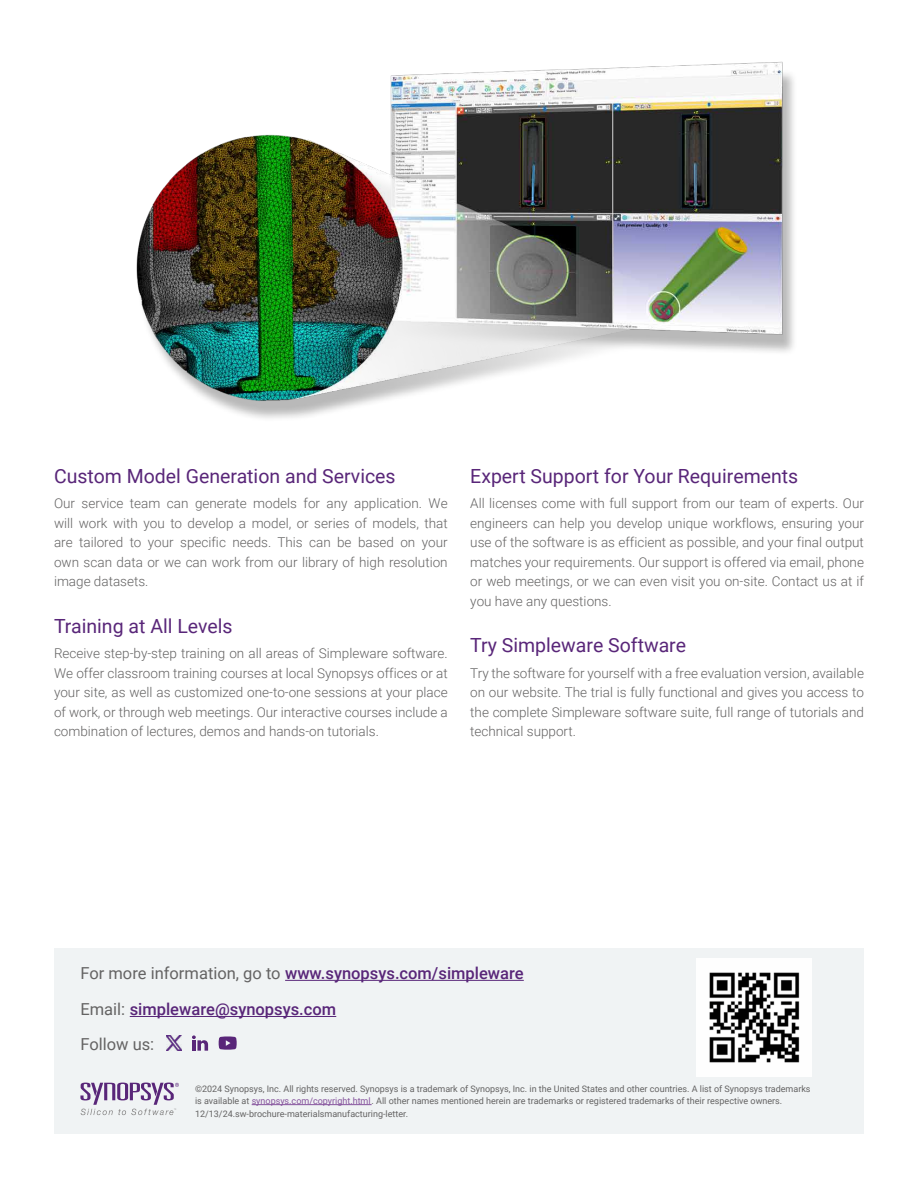
<style>
.page{position:relative;width:918px;height:1188px;background:#fff}
.page>*{position:absolute;margin:0;border:0;box-sizing:border-box;transform-origin:0 0}
.HEADING_1{font:19.5px "Roboto";color:#592679}
.BODY_COPY{font:500 16.5px "Roboto";color:#592679}
.t1{font:16.5px "Roboto";color:#646363}
.BODY_COPY-2{font:300 13.5px/19.5px "Roboto";color:#646363;text-align:justify}
.MOUSETYPE{font:9px/12px "Roboto";color:#646363}
.s1{font-weight:400;color:#646363}
.s2{color:#85529c}
</style>
<div class="page">
<img style="left:136px;top:61px;width:658px;height:357px">
<div style="left:54px;top:948px;width:810px;height:186px;background:#f0f3f4"></div>
<svg style="left:80px;top:1083px;width:99px;height:32px"></svg>
<hr style="left:252px;top:1104px;width:120px;height:1px;background:#85529c">
<hr style="left:285px;top:980px;width:239px;height:1px;background:#592679">
<svg style="left:192px;top:1035px;width:16px;height:16px"></svg>
<svg style="left:219px;top:1036px;width:18px;height:14px"></svg>
<hr style="left:130px;top:1016px;width:206px;height:1px;background:#592679">
<img style="left:697px;top:959px;width:115px;height:117px">
<img style="left:166px;top:1035px;width:16px;height:16px">
<p class="HEADING_1" style="left:54px;top:462px;width:343px">Custom Model Generation and Services</p>
<p class="BODY_COPY-2" style="left:54px;top:493px;width:395px">Our service team can generate models for any application. We will work with you to develop a model, or series of models, that are tailored to your specific needs. This can be based on your own scan data or we can work from our library of high resolution image datasets.</p>
<p class="HEADING_1" style="left:54px;top:612px;width:180px">Training at All Levels</p>
<p class="BODY_COPY-2" style="left:54px;top:643px;width:395px">Receive step-by-step training on all areas of Simpleware software.<br>We offer classroom training courses at local Synopsys offices or at your site, as well as customized one-to-one sessions at your place of work, or through web meetings. Our interactive courses include a combination of lectures, demos and hands-on tutorials.</p>
<p class="HEADING_1" style="left:470px;top:462px;width:330px">Expert Support for Your Requirements</p>
<p class="BODY_COPY-2" style="left:470px;top:493px;width:395px">All licenses come with full support from our team of experts. Our engineers can help you develop unique workflows, ensuring your use of the software is as efficient as possible, and your final output matches your requirements. Our support is offered via email, phone or web meetings, or we can even visit you on-site. Contact us at if you have any questions.</p>
<p class="HEADING_1" style="left:470px;top:632px;width:217px">Try Simpleware Software</p>
<p class="BODY_COPY-2" style="left:470px;top:663px;width:395px">Try the software for yourself with a free evaluation version, available on our website. The trial is fully functional and gives you access to the complete Simpleware software suite, full range of tutorials and technical support.</p>
<p class="BODY_COPY" style="left:80px;top:962px;width:445px"><span class="s1">For more information, go to</span> www.synopsys.com/simpleware</p>
<p class="BODY_COPY" style="left:80px;top:998px;width:257px"><span class="s1">Email:</span> simpleware@synopsys.com</p>
<p class="t1" style="left:80px;top:1032px;width:75px">Follow us:</p>
<p class="MOUSETYPE" style="left:195px;top:1082px;width:617px">©2024 Synopsys, Inc. All rights reserved. Synopsys is a trademark of Synopsys, Inc. in the United States and other countries. A list of Synopsys trademarks is available at <span class="s2">synopsys.com/copyright.html</span> . All other names mentioned herein are trademarks or registered trademarks of their respective owners.</p>
<p class="MOUSETYPE" style="left:195px;top:1108px;width:215px">12/13/24.sw-brochure-materialsmanufacturing-letter.</p>
</div>
